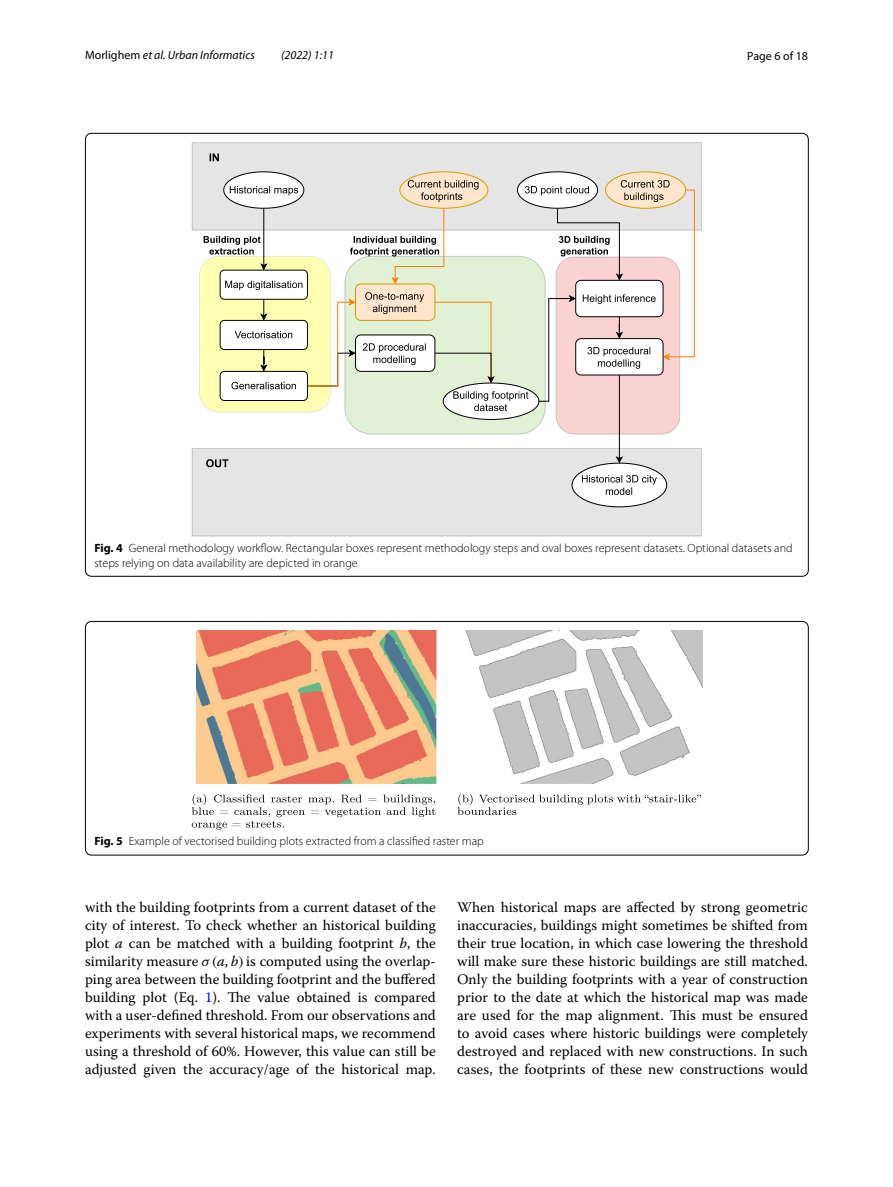
<style>
.page{position:relative;width:893px;height:1187px;background:#fff}
.page>*{position:absolute;margin:0;border:0;box-sizing:border-box;transform-origin:0 0}
.t1{font:14.7px/18px "Warnock Pro";color:#000;text-align:justify}
.t2{font:300 12px/15px "Myriad Pro";color:#000}
.t3{font:italic 12px "Myriad Pro";color:#000}
.t4{font:12px "Myriad Pro";color:#000}
.s1{font-style:normal}
.s2{font-weight:700}
.s3{font-style:italic}
.s4{font-family:"MTMI3"}
.s5{font-family:"Warnock Pro It 2"}
.s6{font-family:"Warnock Pro Regular 2"}
.s7{color:#00f}
</style>
<div class="page">
<div style="left:192px;top:448px;width:510px;height:88px;background:#e5e5e5"></div>
<div style="left:192px;top:143px;width:510px;height:87px;background:#e5e5e5"></div>
<svg style="left:210px;top:153px;width:9px;height:8px"></svg>
<svg style="left:206px;top:459px;width:22px;height:8px"></svg>
<hr style="left:619px;top:375px;width:1px;height:83px;background:#000">
<svg style="left:571px;top:455px;width:96px;height:52px"></svg>
<svg style="left:199px;top:171px;width:496px;height:263px"></svg>
<img style="left:197px;top:630px;width:505px;height:153px">
<svg style="left:192px;top:794px;width:243px;height:35px"></svg>
<svg style="left:458px;top:794px;width:243px;height:21px"></svg>
<div style="left:85px;top:621px;width:723px;height:234px;border:1px solid #000;border-radius:6px"></div>
<p class="t3" style="left:85px;top:48px;width:171px"><span class="s1">Morlighem</span> et al. Urban Informatics</p>
<p class="t3" style="left:281px;top:48px;width:54px">(2022) 1:11</p>
<p class="t4" style="left:747px;top:48px;width:62px">Page 6 of 18</p>
<p class="t2" style="left:94px;top:540px;width:700px"><span class="s2">Fig. 4</span> General methodology workflow. Rectangular boxes represent methodology steps and oval boxes represent datasets. Optional datasets and steps relying on data availability are depicted in orange</p>
<p class="t2" style="left:94px;top:833px;width:391px"><span class="s2">Fig. 5</span> Example of vectorised building plots extracted from a classified raster map</p>
<p class="t1" style="left:85px;top:898px;width:352px">with the building footprints from a current dataset of the city of interest. To check whether an historical building plot <span class="s3">a</span> can be matched with a building footprint <span class="s3">b</span>, the similarity measure <span class="s4">σ(</span><span class="s5">a</span><span class="s6">,</span> <span class="s5">b</span><span class="s4">)</span> is computed using the overlap&shy;ping area between the building footprint and the buffered building plot (Eq. <span class="s7">1</span>). The value obtained is compared with a user-defined threshold. From our observations and experiments with several historical maps, we recommend using a threshold of 60%. However, this value can still be adjusted given the accuracy/age of the historical map.</p>
<p class="t1" style="left:457px;top:898px;width:352px">When historical maps are affected by strong geometric inaccuracies, buildings might sometimes be shifted from their true location, in which case lowering the threshold will make sure these historic buildings are still matched.<br>Only the building footprints with a year of construction prior to the date at which the historical map was made are used for the map alignment. This must be ensured to avoid cases where historic buildings were completely destroyed and replaced with new constructions. In such cases, the footprints of these new constructions would</p>
</div>
